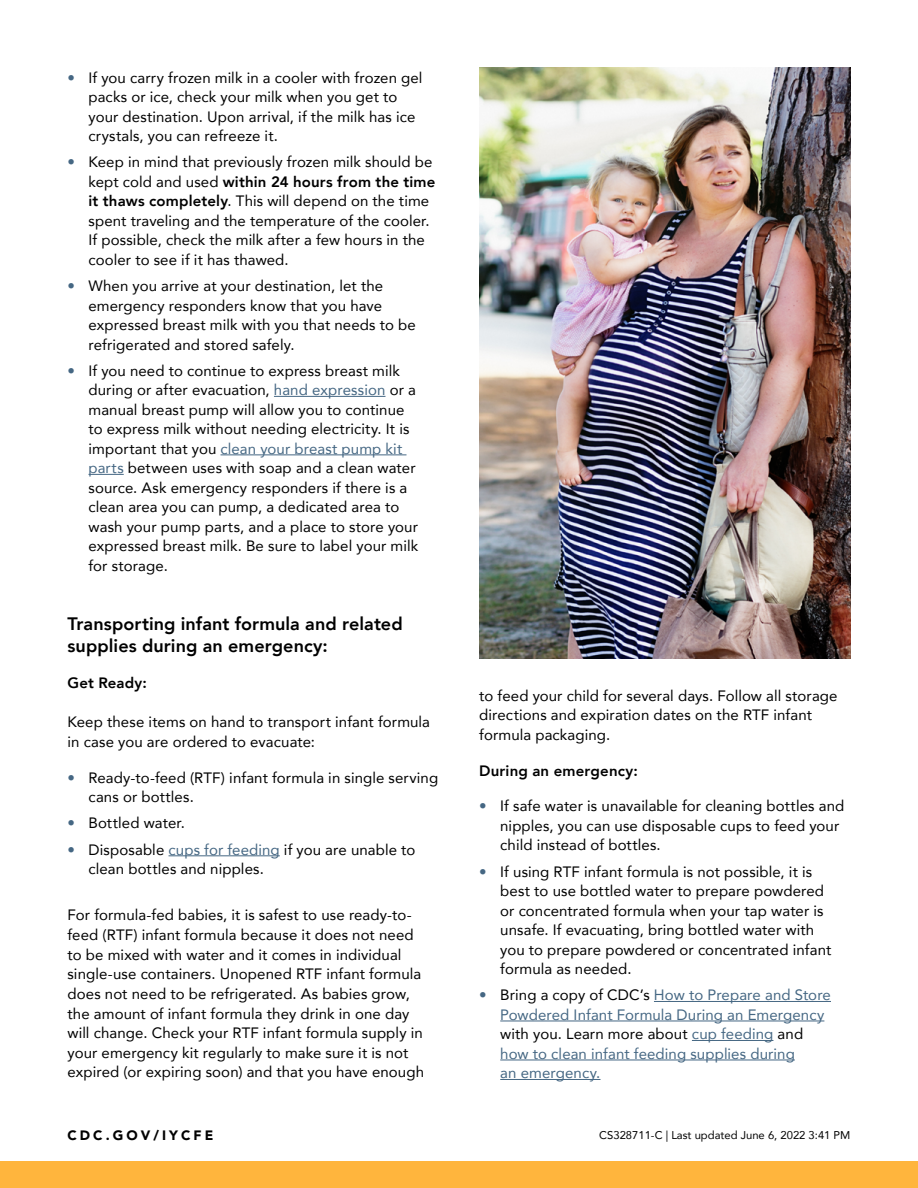
<style>
.page{position:relative;width:918px;height:1188px;background:#fff}
.page>*{position:absolute;margin:0;border:0;box-sizing:border-box;transform-origin:0 0}
.Paragraph{font:800 18px/22.5px "Avenir";letter-spacing:.005em;color:#000}
.Paragraph-2{font:15px/19.5px "Avenir";letter-spacing:.005em;color:#000}
.t1{font:15px/19.5px "Avenir";letter-spacing:.005em;color:#456783}
.Paragraph-3{font:800 15px "Avenir";letter-spacing:.015em;color:#000}
.t2{font:900 13.5px "Avenir LT Std";letter-spacing:.225em;color:#000}
.t3{font:11.25px "Avenir";color:#000}
.s1{color:#456783}
.s2{font-weight:800}
.s3{color:#000}
</style>
<div class="page">
<div style="left:0;top:1161px;width:918px;height:27px;background:#ffb53d"></div>
<hr style="left:274px;top:396px;width:112px;height:1px;background:#456783">
<hr style="left:221px;top:454px;width:185px;height:1px;background:#456783">
<hr style="left:88px;top:474px;width:36px;height:1px;background:#456783">
<hr style="left:169px;top:855px;width:111px;height:1px;background:#456783">
<hr style="left:654px;top:1001px;width:177px;height:1px;background:#456783">
<hr style="left:500px;top:1021px;width:324px;height:1px;background:#456783">
<hr style="left:692px;top:1040px;width:81px;height:1px;background:#456783">
<hr style="left:500px;top:1060px;width:295px;height:1px;background:#456783">
<hr style="left:500px;top:1079px;width:101px;height:1px;background:#456783">
<img style="left:479px;top:68px;width:371px;height:590px">
<p class="Paragraph-2" style="left:88px;top:67px;width:336px;text-indent:-21px"><span class="s1">•</span> If you carry frozen milk in a cooler with frozen gel packs or ice, check your milk when you get to your destination. Upon arrival, if the milk has ice crystals, you can refreeze it.</p>
<p class="Paragraph-2" style="left:88px;top:152px;width:348px;text-indent:-21px"><span class="s1">•</span> Keep in mind that previously frozen milk should be kept cold and used <span class="s2">within 24 hours from the time it thaws completely</span>. This will depend on the time spent traveling and the temperature of the cooler.<br>If possible, check the milk after a few hours in the cooler to see if it has thawed.</p>
<p class="Paragraph-2" style="left:88px;top:276px;width:329px;text-indent:-21px"><span class="s1">•</span> When you arrive at your destination, let the emergency responders know that you have expressed breast milk with you that needs to be refrigerated and stored safely.</p>
<p class="Paragraph-2" style="left:88px;top:360px;width:331px;text-indent:-21px"><span class="s1">•</span> If you need to continue to express breast milk during or after evacuation, <span class="s1">hand expression</span> or a manual breast pump will allow you to continue to express milk without needing electricity. It is important that you <span class="s1">clean your breast pump kit parts</span> between uses with soap and a clean water source. Ask emergency responders if there is a clean area you can pump, a dedicated area to wash your pump parts, and a place to store your expressed breast milk. Be sure to label your milk for storage.</p>
<p class="Paragraph" style="left:68px;top:612px;width:337px">Transporting infant formula and related supplies during an emergency:</p>
<p class="Paragraph-3" style="left:68px;top:671px;width:81px">Get Ready:</p>
<p class="Paragraph-2" style="left:68px;top:712px;width:364px">Keep these items on hand to transport infant formula in case you are ordered to evacuate:</p>
<p class="Paragraph-2" style="left:88px;top:767px;width:351px;text-indent:-21px"><span class="s1">•</span> Ready-to-feed (RTF) infant formula in single serving cans or bottles.</p>
<p class="Paragraph-2" style="left:68px;top:813px;width:119px"><span class="s1">•</span> Bottled water.</p>
<p class="Paragraph-2" style="left:88px;top:839px;width:329px;text-indent:-21px"><span class="s1">•</span> Disposable <span class="s1">cups for feeding</span> if you are unable to clean bottles and nipples.</p>
<p class="Paragraph-2" style="left:68px;top:905px;width:358px">For formula-fed babies, it is safest to use ready-to&shy;feed (RTF) infant formula because it does not need to be mixed with water and it comes in individual single-use containers. Unopened RTF infant formula does not need to be refrigerated. As babies grow, the amount of infant formula they drink in one day will change. Check your RTF infant formula supply in your emergency kit regularly to make sure it is not expired (or expiring soon) and that you have enough</p>
<p class="Paragraph-2" style="left:479px;top:685px;width:360px">to feed your child for several days. Follow all storage directions and expiration dates on the RTF infant formula packaging.</p>
<p class="Paragraph-3" style="left:479px;top:759px;width:160px">During an emergency:</p>
<p class="Paragraph-2" style="left:500px;top:796px;width:346px;text-indent:-21px"><span class="s1">•</span> If safe water is unavailable for cleaning bottles and nipples, you can use disposable cups to feed your child instead of bottles.</p>
<p class="Paragraph-2" style="left:500px;top:861px;width:333px;text-indent:-21px"><span class="s1">•</span> If using RTF infant formula is not possible, it is best to use bottled water to prepare powdered or concentrated formula when your tap water is unsafe. If evacuating, bring bottled water with you to prepare powdered or concentrated infant formula as needed.</p>
<p class="t1" style="left:500px;top:985px;width:332px;text-indent:-21px">• <span class="s3">Bring a copy of CDC’s</span> How to Prepare and Store Powdered Infant Formula During an Emergency <span class="s3">with you. Learn more about</span> cup feeding <span class="s3">and </span>how to clean infant feeding supplies during<br>an emergency.</p>
<p class="t2" style="left:68px;top:1127px;width:147px">CDC.GOV/IYCFE</p>
<p class="t3" style="left:599px;top:1126px;width:253px">CS328711-C | Last updated June 6, 2022 3:41 PM</p>
</div>
